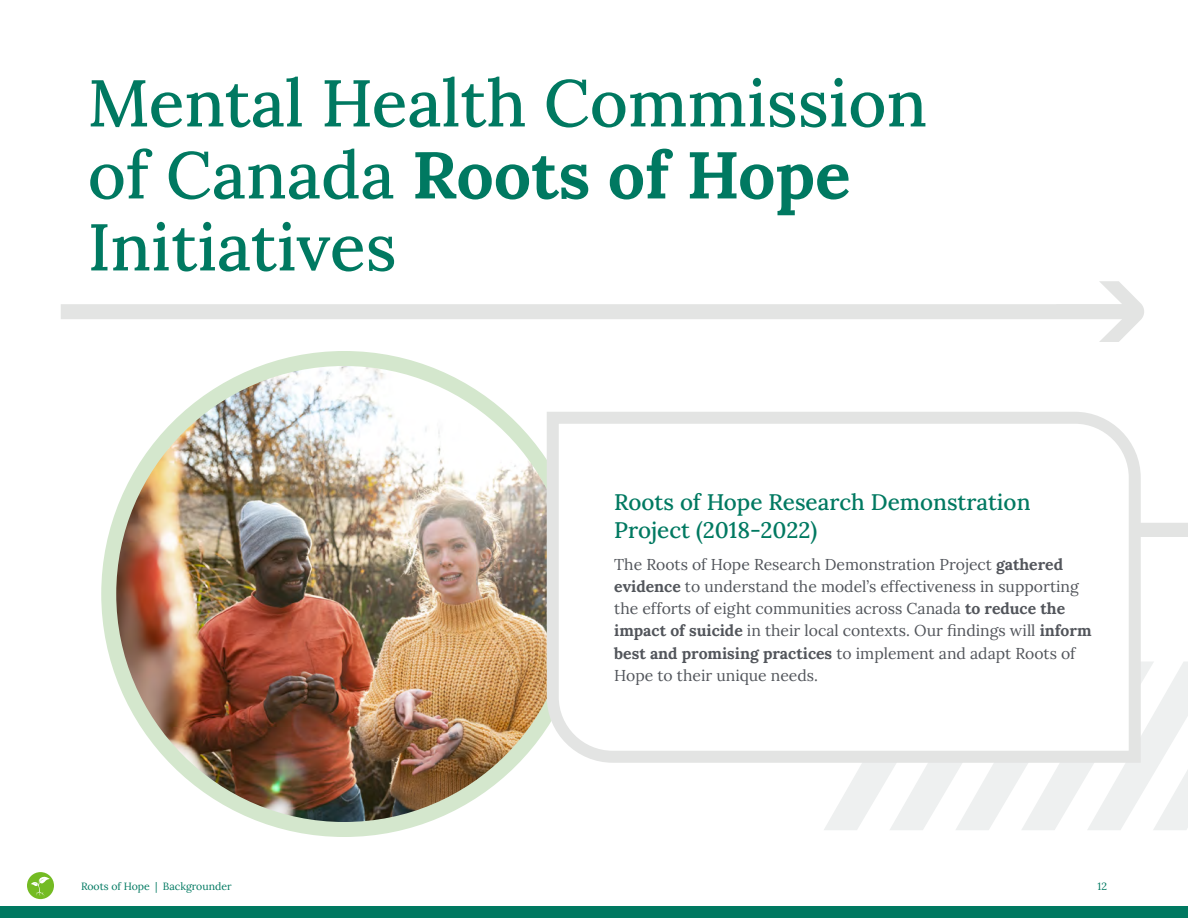
<style>
.page{position:relative;width:1188px;height:918px;background:#fff}
.page>*{position:absolute;margin:0;border:0;box-sizing:border-box;transform-origin:0 0}
.H2_-_Section_Heading{font:500 66px/72px "Lora";color:#007961}
.H3_-_Paragraph_Headi{font:500 22.5px/28.5px "Lora";color:#007961}
.P_-_Body_-_Span{font:15.75px/22px "Lora";color:#52555b}
.t1{font:10.5px "Lora";color:#007961}
.s1{font-weight:700}
</style>
<div class="page">
<img style="left:109px;top:358px;width:471px;height:471px;border-radius:236px">
<div style="left:101px;top:351px;width:486px;height:486px;border:15px solid #d4e7cd;border-radius:50%"></div>
<svg style="left:824px;top:662px;width:364px;height:168px"></svg>
<svg style="left:1099px;top:281px;width:45px;height:61px"></svg>
<svg style="left:1147px;top:523px;width:41px;height:14px"></svg>
<svg style="left:541px;top:412px;width:606px;height:357px"></svg>
<div style="left:27px;top:872px;width:27px;height:27px;background:#74bb23;border-radius:50%"></div>
<svg style="left:31px;top:877px;width:19px;height:20px"></svg>
<div style="left:0;top:906px;width:1188px;height:12px;background:#007961"></div>
<div style="left:61px;top:304px;width:1066px;height:15px;background:#e3e4e3"></div>
<h2 class="H2_-_Section_Heading" style="left:88px;top:62px;width:841px">Mental Health Commission of Canada <span class="s1">Roots of Hope<br></span>Initiatives</h2>
<h3 class="H3_-_Paragraph_Headi" style="left:614px;top:486px;width:418px">Roots of Hope Research Demonstration<br>Project (2018-2022)</h3>
<p class="P_-_Body_-_Span" style="left:614px;top:553px;width:479px">The Roots of Hope Research Demonstration Project <span class="s1">gathered evidence</span> to understand the model’s effectiveness in supporting the efforts of eight communities across Canada <span class="s1">to reduce the impact of suicide</span> in their local contexts. Our findings will <span class="s1">inform best and promising practices</span> to implement and adapt Roots of Hope to their unique needs.</p>
<p class="t1" style="left:81px;top:878px;width:152px">Roots of Hope | Backgrounder</p>
<p class="t1" style="left:1098px;top:878px;width:11px">12</p>
</div>
